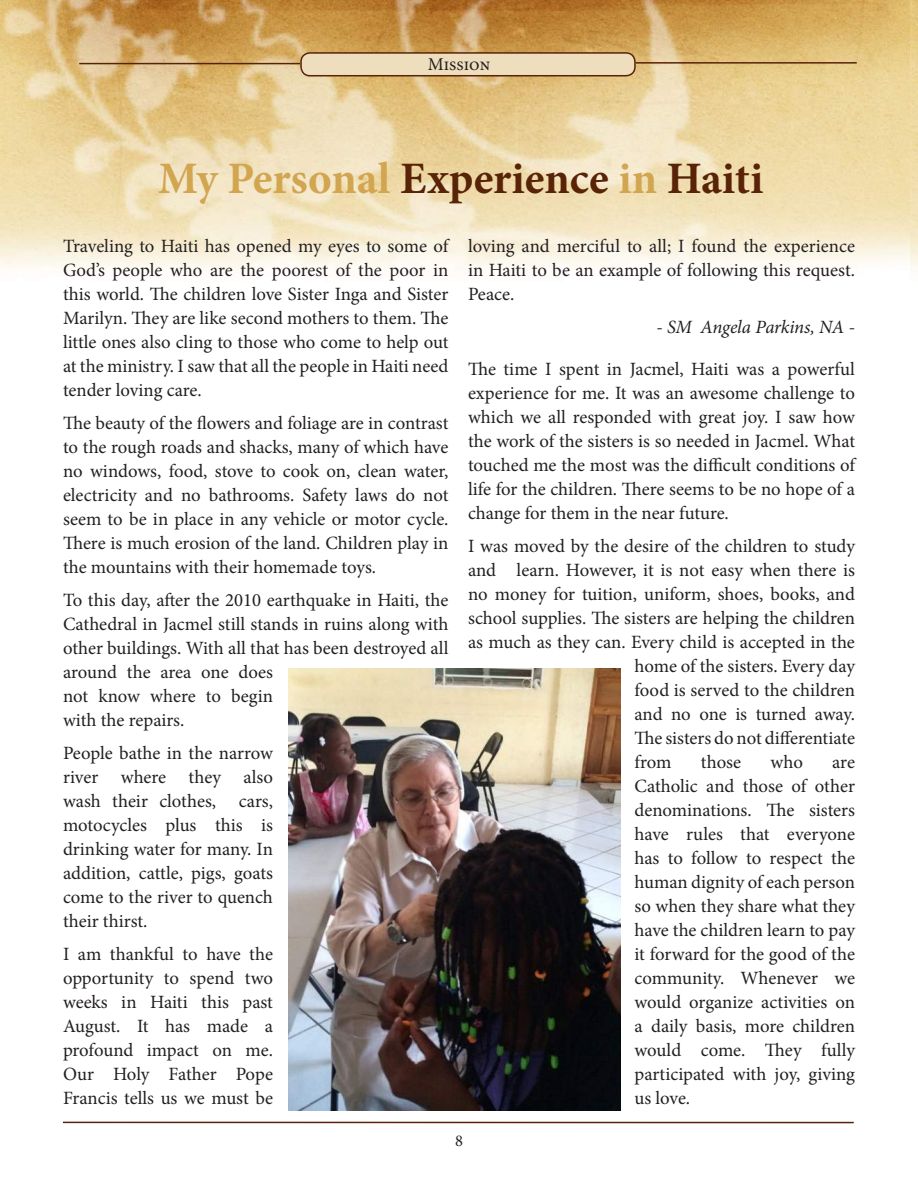
<style>
.page{position:relative;width:918px;height:1188px;background:#fff}
.page>*{position:absolute;margin:0;border:0;box-sizing:border-box;transform-origin:0 0}
.t1{font:700 45px "Minion Pro";color:#582307}
.t2{font:18.75px/24px "Minion Pro";color:#231f20;text-align:justify}
.t3{font:italic 18.75px "Minion Pro";letter-spacing:-.015em;color:#231f20}
.t4{font:18px "Minion Pro";color:#231f20}
.t5{font:16.5px "Minion Pro";color:#231f20}
.s1{color:#d2a550}
</style>
<div class="page">
<img style="left:0;top:0;width:911px;height:269px">
<hr style="left:63px;top:1122px;width:791px;height:1px;background:#582307">
<div style="left:301px;top:53px;width:334px;height:23px;background:#eedebe;border-radius:9px"></div>
<div style="left:300px;top:52px;width:336px;height:24px;border:2px solid #582307;border-radius:9px"></div>
<hr style="left:79px;top:63px;width:221px;height:1px;background:#582307">
<hr style="left:636px;top:62px;width:221px;height:2px;background:#582307">
<img style="left:289px;top:669px;width:332px;height:442px">
<p class="t4" style="left:428px;top:52px;width:64px">Mission</p>
<h1 class="t1" style="left:158px;top:147px;width:606px"><span class="s1">My Personal</span> Experience <span class="s1">in</span> Haiti</h1>
<p class="t2" style="left:63px;top:234px;width:389px">Traveling to Haiti has opened my eyes to some of God’s people who are the poorest of the poor in this world. The children love Sister Inga and Sister Marilyn. They are like second mothers to them. The little ones also cling to those who come to help out at the ministry. I saw that all the people in Haiti need tender loving care.</p>
<p class="t2" style="left:63px;top:411px;width:387px">The beauty of the flowers and foliage are in contrast to the rough roads and shacks, many of which have no windows, food, stove to cook on, clean water, electricity and no bathrooms. Safety laws do not seem to be in place in any vehicle or motor cycle.<br>There is much erosion of the land. Children play in the mountains with their homemade toys.</p>
<p class="t2" style="left:63px;top:588px;width:387px;text-align:left">To this day, after the 2010 earthquake in Haiti, the Cathedral in Jacmel still stands in ruins along with other buildings. With all that has been destroyed all around the area one does<br>not know where to begin<br>with the repairs.</p>
<p class="t2" style="left:63px;top:741px;width:212px">People bathe in the narrow river where they also wash their clothes, cars, motocycles plus this is drinking water for many. In addition, cattle, pigs, goats come to the river to quench their thirst.</p>
<p class="t2" style="left:63px;top:942px;width:212px">I am thankful to have the opportunity to spend two weeks in Haiti this past August. It has made a profound impact on me.<br>Our Holy Father Pope Francis tells us we must be</p>
<p class="t2" style="left:468px;top:234px;width:389px">loving and merciful to all; I found the experience in Haiti to be an example of following this request.<br>Peace.</p>
<p class="t3" style="left:656px;top:314px;width:200px">- SM Angela Parkins, NA -</p>
<p class="t2" style="left:468px;top:357px;width:390px">The time I spent in Jacmel, Haiti was a powerful experience for me. It was an awesome challenge to which we all responded with great joy. I saw how the work of the sisters is so needed in Jacmel. What touched me the most was the difficult conditions of life for the children. There seems to be no hope of a change for them in the near future.</p>
<p class="t2" style="left:468px;top:534px;width:389px">I was moved by the desire of the children to study</p>
<p class="t2" style="left:468px;top:558px;width:388px">and learn. However, it is not easy when there is</p>
<p class="t2" style="left:468px;top:582px;width:388px">no money for tuition, uniform, shoes, books, and</p>
<p class="t2" style="left:468px;top:606px;width:388px">school supplies. The sisters are helping the children</p>
<p class="t2" style="left:468px;top:630px;width:388px">as much as they can. Every child is accepted in the</p>
<p class="t2" style="left:634px;top:654px;width:222px">home of the sisters. Every day</p>
<p class="t2" style="left:634px;top:678px;width:222px">food is served to the children</p>
<p class="t2" style="left:634px;top:702px;width:222px">and no one is turned away.</p>
<p class="t2" style="left:634px;top:726px;width:222px">The sisters do not differentiate</p>
<p class="t2" style="left:634px;top:750px;width:39px">from</p>
<p class="t2" style="left:701px;top:750px;width:42px">those</p>
<p class="t2" style="left:771px;top:750px;width:34px">who</p>
<p class="t2" style="left:634px;top:750px;width:222px;text-indent:198px">are Catholic and those of other denominations. The sisters have rules that everyone has to follow to respect the human dignity of each person so when they share what they have the children learn to pay it forward for the good of the community. Whenever we would organize activities on a daily basis, more children would come. They fully participated with joy, giving us love.</p>
<p class="t5" style="left:455px;top:1130px;width:9px">8</p>
</div>
